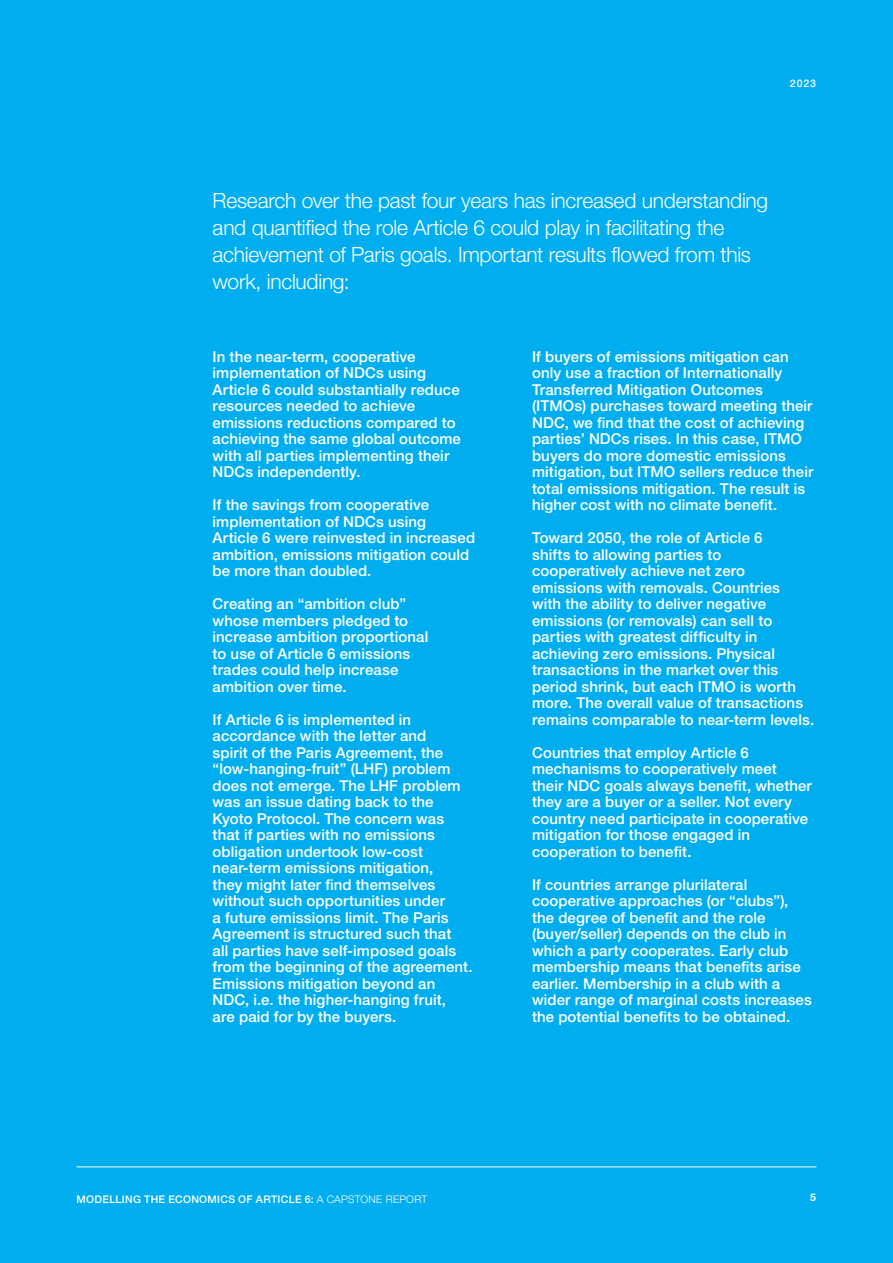
<style>
.page{position:relative;width:893px;height:1263px;background:#00aeef}
.page>*{position:absolute;margin:0;border:0;box-sizing:border-box;transform-origin:0 0}
._14_pt_Headline{font:300 21px/27px "Helvetica Neue LT Std";letter-spacing:-.015em;color:#fff}
.Normal_text{font:500 15px/16.5px "Helvetica Neue LT Std";letter-spacing:.005em;color:#fff}
.t1{font:500 10.5px "Helvetica Neue LT Std";letter-spacing:.03em;color:#fff}
.t2{font:700 10.5px "Helvetica Neue LT Std";color:#fff}
.s1{font-weight:300}
</style>
<div class="page">
<hr style="left:77px;top:1166px;width:739px;height:1px;background:#fff">
<p class="t1" style="left:790px;top:77px;width:28px">2023</p>
<p class="_14_pt_Headline" style="left:213px;top:187px;width:557px">Research over the past four years has increased understanding and quantified the role Article 6 could play in facilitating the achievement of Paris goals. Important results flowed from this work, including:</p>
<p class="Normal_text" style="left:213px;top:348px;width:250px">In the near-term, cooperative implementation of NDCs using<br>Article 6 could substantially reduce resources needed to achieve emissions reductions compared to achieving the same global outcome with all parties implementing their<br>NDCs independently.</p>
<p class="Normal_text" style="left:213px;top:496px;width:264px">If the savings from cooperative implementation of NDCs using<br>Article 6 were reinvested in increased ambition, emissions mitigation could be more than doubled.</p>
<p class="Normal_text" style="left:213px;top:595px;width:217px">Creating an “ambition club” whose members pledged to increase ambition proportional to use of Article 6 emissions trades could help increase ambition over time.</p>
<p class="Normal_text" style="left:213px;top:711px;width:261px">If Article 6 is implemented in accordance with the letter and<br>spirit of the Paris Agreement, the “low-hanging-fruit” (LHF) problem does not emerge. The LHF problem was an issue dating back to the Kyoto Protocol. The concern was that if parties with no emissions obligation undertook low-cost near-term emissions mitigation,<br>they might later find themselves without such opportunities under<br>a future emissions limit. The Paris Agreement is structured such that<br>all parties have self-imposed goals from the beginning of the agreement.<br>Emissions mitigation beyond an NDC, i.e. the higher-hanging fruit,<br>are paid for by the buyers.</p>
<p class="Normal_text" style="left:532px;top:348px;width:283px">If buyers of emissions mitigation can only use a fraction of Internationally Transferred Mitigation Outcomes (ITMOs) purchases toward meeting their NDC, we find that the cost of achieving parties’ NDCs rises. In this case, ITMO buyers do more domestic emissions mitigation, but ITMO sellers reduce their total emissions mitigation. The result is higher cost with no climate benefit.</p>
<p class="Normal_text" style="left:532px;top:529px;width:284px">Toward 2050, the role of Article 6<br>shifts to allowing parties to cooperatively achieve net zero emissions with removals. Countries<br>with the ability to deliver negative emissions (or removals) can sell to parties with greatest difficulty in achieving zero emissions. Physical transactions in the market over this period shrink, but each ITMO is worth more. The overall value of transactions remains comparable to near-term levels.</p>
<p class="Normal_text" style="left:532px;top:744px;width:281px">Countries that employ Article 6 mechanisms to cooperatively meet<br>their NDC goals always benefit, whether they are a buyer or a seller. Not every country need participate in cooperative mitigation for those engaged in cooperation to benefit.</p>
<p class="Normal_text" style="left:532px;top:876px;width:281px">If countries arrange plurilateral cooperative approaches (or “clubs”), the degree of benefit and the role (buyer/seller) depends on the club in which a party cooperates. Early club membership means that benefits arise earlier. Membership in a club with a wider range of marginal costs increases the potential benefits to be obtained.</p>
<p class="t1" style="left:77px;top:1193px;width:352px">MODELLING THE ECONOMICS OF ARTICLE 6: <span class="s1">A CAPSTONE REPORT</span></p>
<p class="t2" style="left:810px;top:1190px;width:7px">5</p>
</div>
